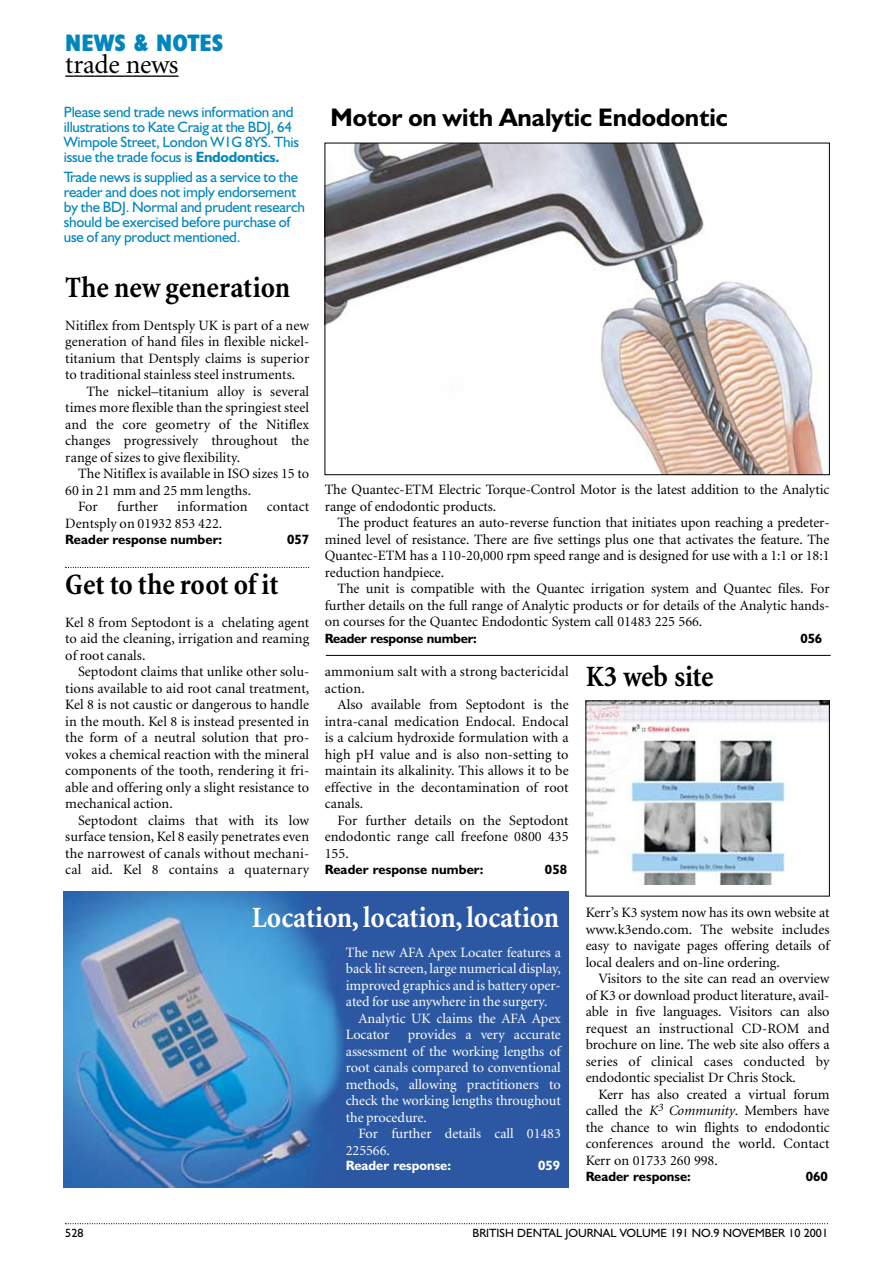
<style>
.page{position:relative;width:893px;height:1287px;background:#fff}
.page>*{position:absolute;margin:0;border:0;box-sizing:border-box;transform-origin:0 0}
.t1{font:700 condensed 30px "Minion";letter-spacing:-.005em;color:#000}
.t2{font:700 condensed 30px "Minion";letter-spacing:-.005em;color:#fff}
.t3{font:27px "Minion";letter-spacing:-.015em;color:#000}
.t4{font:700 25.5px "Humanist 521 BT";color:#000}
.t5{font:700 condensed 24px "Humanist 521 BT Xtra";color:#0086bd}
.t6{font:15px/15px "Humanist 521 BT";letter-spacing:-.015em;color:#0086bd}
.t7{font:14.25px/16.5px "Minion";letter-spacing:.005em;color:#000;text-align:justify}
.t8{font:14.25px/16.5px "Minion";letter-spacing:-.005em;color:#fff;text-align:justify}
.t9{font:700 13.5px "Humanist 521 BT";letter-spacing:.005em;color:#000}
.t10{font:700 13.5px "Humanist 521 BT";letter-spacing:-.015em;color:#000}
.t11{font:700 13.5px "Humanist 521 BT";color:#fff}
.t12{font:12px "Humanist 521 BT";color:#000}
.s1{font-weight:700}
.s2{font-style:italic}
</style>
<div class="page">
<svg style="left:65px;top:75px;width:43px;height:2px"></svg>
<hr style="left:108px;top:75px;width:43px;height:2px;background:#000">
<svg style="left:151px;top:75px;width:27px;height:2px"></svg>
<svg style="left:65px;top:1223px;width:763px;height:1px"></svg>
<hr style="left:326px;top:655px;width:504px;height:1px;background:#000">
<svg style="left:65px;top:567px;width:244px;height:1px"></svg>
<img style="left:327px;top:145px;width:497px;height:328px">
<img style="left:64px;top:892px;width:504px;height:295px">
<img style="left:587px;top:703px;width:240px;height:181px">
<h3 class="t5" style="left:65px;top:34px;width:159px">NEWS &amp; NOTES</h3>
<h2 class="t3" style="left:65px;top:54px;width:115px">trade news</h2>
<p class="t6" style="left:64px;top:106px;width:237px">Please send trade news information and illustrations to Kate Craig at the BDJ, 64<br>Wimpole Street, London W1G 8YS. This issue the trade focus is <span class="s1">Endodontics.</span></p>
<p class="t6" style="left:64px;top:171px;width:243px">Trade news is supplied as a service to the reader and does not imply endorsement by the BDJ. Normal and prudent research should be exercised before purchase of use of any product mentioned.</p>
<h3 class="t4" style="left:330px;top:108px;width:399px">Motor on with Analytic Endodontic</h3>
<h1 class="t1" style="left:65px;top:275px;width:226px">The new generation</h1>
<p class="t7" style="left:65px;top:318px;width:245px">Nitiflex from Dentsply UK is part of a new</p>
<p class="t7" style="left:65px;top:334px;width:245px">generation of hand files in flexible nickel-</p>
<p class="t7" style="left:65px;top:351px;width:245px">titanium that Dentsply claims is superior</p>
<p class="t7" style="left:65px;top:367px;width:231px">to traditional stainless steel instruments.</p>
<p class="t7" style="left:86px;top:384px;width:224px">The nickel–titanium alloy is several</p>
<p class="t7" style="left:65px;top:400px;width:245px">times more flexible than the springiest steel</p>
<p class="t7" style="left:65px;top:417px;width:245px">and the core geometry of the Nitiflex</p>
<p class="t7" style="left:65px;top:433px;width:245px">changes progressively throughout the</p>
<p class="t7" style="left:65px;top:450px;width:176px">range of sizes to give flexibility.</p>
<p class="t7" style="left:78px;top:466px;width:233px">The Nitiflex is available in ISO sizes 15 to</p>
<p class="t7" style="left:65px;top:483px;width:187px">60 in 21 mm and 25 mm lengths.</p>
<p class="t7" style="left:78px;top:499px;width:21px">For</p>
<p class="t7" style="left:117px;top:499px;width:42px">further</p>
<p class="t7" style="left:177px;top:499px;width:72px">information</p>
<p class="t7" style="left:267px;top:499px;width:44px">contact</p>
<p class="t7" style="left:65px;top:516px;width:158px">Dentsply on 01932 853 422.</p>
<p class="t9" style="left:65px;top:535px;width:158px">Reader response number:</p>
<p class="t9" style="left:287px;top:535px;width:24px">057</p>
<h1 class="t1" style="left:65px;top:572px;width:215px">Get to the root of it</h1>
<p class="t7" style="left:65px;top:615px;width:245px">Kel 8 from Septodont is a chelating agent to aid the cleaning, irrigation and reaming of root canals.</p>
<p class="t7" style="left:65px;top:664px;width:245px;text-indent:13px">Septodont claims that unlike other solu&shy;tions available to aid root canal treatment, Kel 8 is not caustic or dangerous to handle in the mouth. Kel 8 is instead presented in the form of a neutral solution that pro&shy;vokes a chemical reaction with the mineral components of the tooth, rendering it fri&shy;able and offering only a slight resistance to mechanical action.</p>
<p class="t7" style="left:65px;top:813px;width:245px;text-indent:13px">Septodont claims that with its low surface tension, Kel 8 easily penetrates even the narrowest of canals without mechani&shy;cal aid. Kel 8 contains a quaternary</p>
<p class="t7" style="left:325px;top:483px;width:506px">The Quantec-ETM Electric Torque-Control Motor is the latest addition to the Analytic range of endodontic products.</p>
<p class="t7" style="left:325px;top:516px;width:506px;text-indent:13px">The product features an auto-reverse function that initiates upon reaching a predeter&shy;mined level of resistance. There are five settings plus one that activates the feature. The Quantec-ETM has a 110-20,000 rpm speed range and is designed for use with a 1:1 or 18:1 reduction handpiece.</p>
<p class="t7" style="left:325px;top:582px;width:506px;text-indent:13px">The unit is compatible with the Quantec irrigation system and Quantec files. For further details on the full range of Analytic products or for details of the Analytic hands&shy;on courses for the Quantec Endodontic System call 01483 225 566.</p>
<p class="t10" style="left:325px;top:634px;width:154px">Reader response number:</p>
<p class="t9" style="left:800px;top:634px;width:23px">056</p>
<h1 class="t1" style="left:585px;top:665px;width:129px">K3 web site</h1>
<p class="t7" style="left:325px;top:664px;width:245px">ammonium salt with a strong bactericidal action.</p>
<p class="t7" style="left:325px;top:697px;width:245px;text-indent:13px">Also available from Septodont is the intra-canal medication Endocal. Endocal is a calcium hydroxide formulation with a high pH value and is also non-setting to maintain its alkalinity. This allows it to be effective in the decontamination of root canals.</p>
<p class="t7" style="left:325px;top:813px;width:245px;text-indent:13px">For further details on the Septodont endodontic range call freefone 0800 435<br>155.</p>
<p class="t9" style="left:325px;top:865px;width:160px">Reader response number:</p>
<p class="t9" style="left:545px;top:865px;width:24px">058</p>
<h1 class="t2" style="left:252px;top:906px;width:309px">Location, location, location</h1>
<p class="t7" style="left:585px;top:906px;width:245px">Kerr’s K3 system now has its own website at www.k3endo.com. The website includes easy to navigate pages offering details of local dealers and on-line ordering.</p>
<p class="t7" style="left:585px;top:972px;width:245px;text-indent:13px">Visitors to the site can read an overview of K3 or download product literature, avail&shy;able in five languages. Visitors can also request an instructional CD-ROM and brochure on line. The web site also offers a series of clinical cases conducted by endodontic specialist Dr Chris Stock.</p>
<p class="t7" style="left:585px;top:1087px;width:245px;text-indent:13px">Kerr has also created a virtual forum called the <span class="s2">K</span><sup>3</sup> <span class="s2">Community</span>. Members have the chance to win flights to endodontic conferences around the world. Contact Kerr on 01733 260 998.</p>
<p class="t9" style="left:585px;top:1171px;width:107px">Reader response:</p>
<p class="t9" style="left:805px;top:1171px;width:24px">060</p>
<p class="t8" style="left:346px;top:945px;width:216px">The new AFA Apex Locater features a</p>
<p class="t8" style="left:346px;top:961px;width:216px">back lit screen, large numerical display,</p>
<p class="t8" style="left:346px;top:978px;width:216px">improved graphics and is battery oper-</p>
<p class="t8" style="left:346px;top:994px;width:203px">ated for use anywhere in the surgery.</p>
<p class="t8" style="left:358px;top:1011px;width:204px">Analytic UK claims the AFA Apex</p>
<p class="t8" style="left:346px;top:1027px;width:45px">Locator</p>
<p class="t8" style="left:346px;top:1027px;width:216px;text-indent:62px">provides a very accurate assessment of the working lengths of root canals compared to conventional methods, allowing practitioners to check the working lengths throughout the procedure.</p>
<p class="t8" style="left:346px;top:1126px;width:216px;text-indent:13px">For further details call 01483<br>225566.</p>
<p class="t11" style="left:346px;top:1161px;width:107px">Reader response:</p>
<p class="t11" style="left:538px;top:1161px;width:24px">059</p>
<p class="t12" style="left:65px;top:1229px;width:20px">528</p>
<p class="t12" style="left:472px;top:1229px;width:357px">BRITISH DENTAL JOURNAL VOLUME 191 NO.9 NOVEMBER 10 2001</p>
</div>
